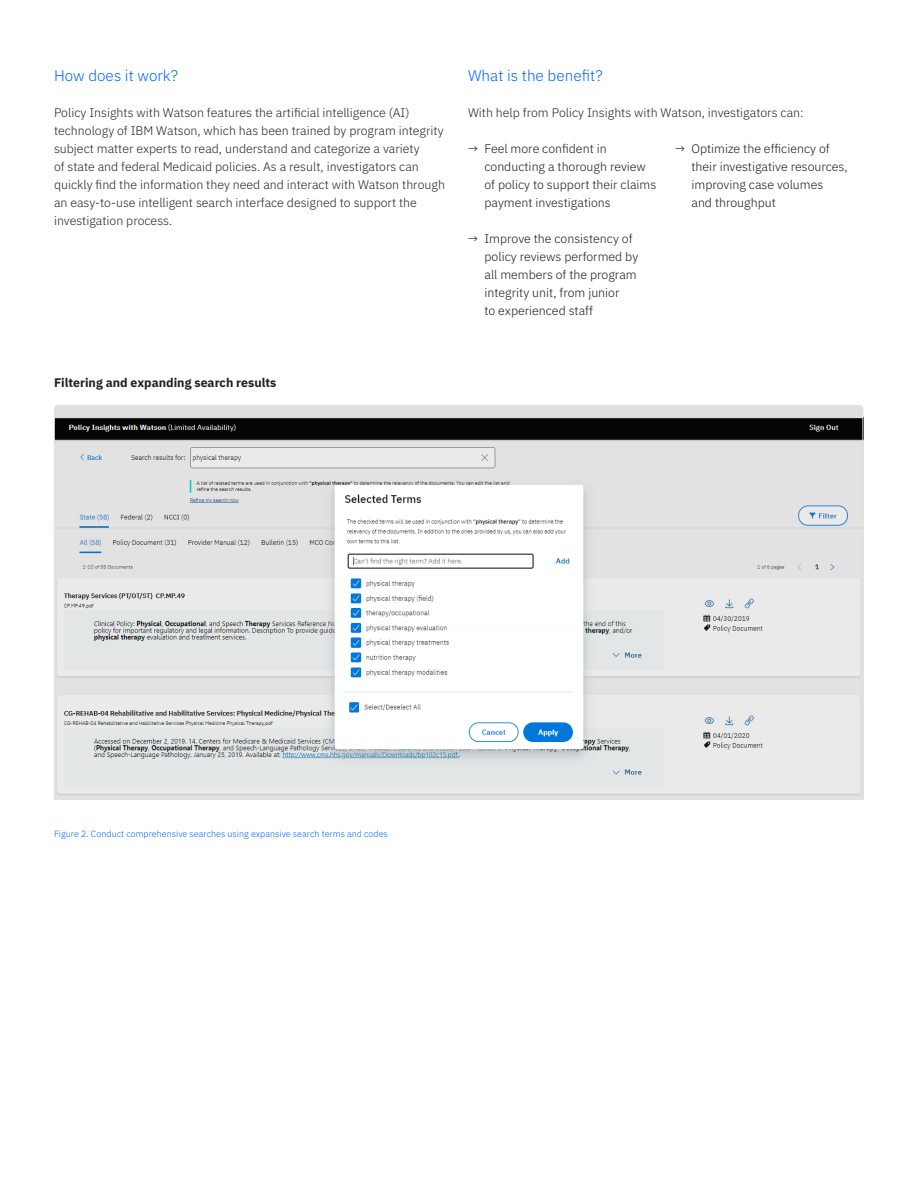
<style>
.page{position:relative;width:918px;height:1188px;background:#fff}
.page>*{position:absolute;margin:0;border:0;box-sizing:border-box;transform-origin:0 0}
.Section_Header{font:300 15.3px "IBM Plex Sans";color:#0062ff}
.Body_Copy{font:300 12.3px/18px "IBM Plex Sans";color:#231f20}
.t1{font:300 12.3px/18px "IBM Plex Sans";color:#171717}
.Section_Subhead{font:700 12.3px "IBM Plex Sans";color:#231f20}
.Photo_Caption{font:300 9px "IBM Plex Sans";color:#0062ff}
</style>
<div class="page">
<img style="left:56px;top:419px;width:805px;height:379px">
<div style="left:54px;top:405px;width:810px;height:13px;background:#e0e0e0"></div>
<p class="Section_Header" style="left:54px;top:64px;width:126px">How does it work?</p>
<p class="Body_Copy" style="left:54px;top:103px;width:392px">Policy Insights with Watson features the artificial intelligence (AI) technology of IBM Watson, which has been trained by program integrity subject matter experts to read, understand and categorize a variety<br>of state and federal Medicaid policies. As a result, investigators can quickly find the information they need and interact with Watson through an easy-to-use intelligent search interface designed to support the investigation process.</p>
<p class="Section_Subhead" style="left:54px;top:373px;width:224px">Filtering and expanding search results</p>
<p class="Section_Header" style="left:468px;top:64px;width:136px">What is the benefit?</p>
<p class="Body_Copy" style="left:468px;top:103px;width:337px">With help from Policy Insights with Watson, investigators can:</p>
<p class="t1" style="left:484px;top:139px;width:173px;text-indent:-16px">→ Feel more confident in conducting a thorough review of policy to support their claims payment investigations</p>
<p class="t1" style="left:484px;top:229px;width:155px;text-indent:-16px">→ Improve the consistency of policy reviews performed by all members of the program integrity unit, from junior<br>to experienced staff</p>
<p class="t1" style="left:692px;top:139px;width:158px;text-indent:-16px">→ Optimize the efficiency of their investigative resources, improving case volumes<br>and throughput</p>
<p class="Photo_Caption" style="left:54px;top:827px;width:335px">Figure 2. Conduct comprehensive searches using expansive search terms and codes</p>
</div>
